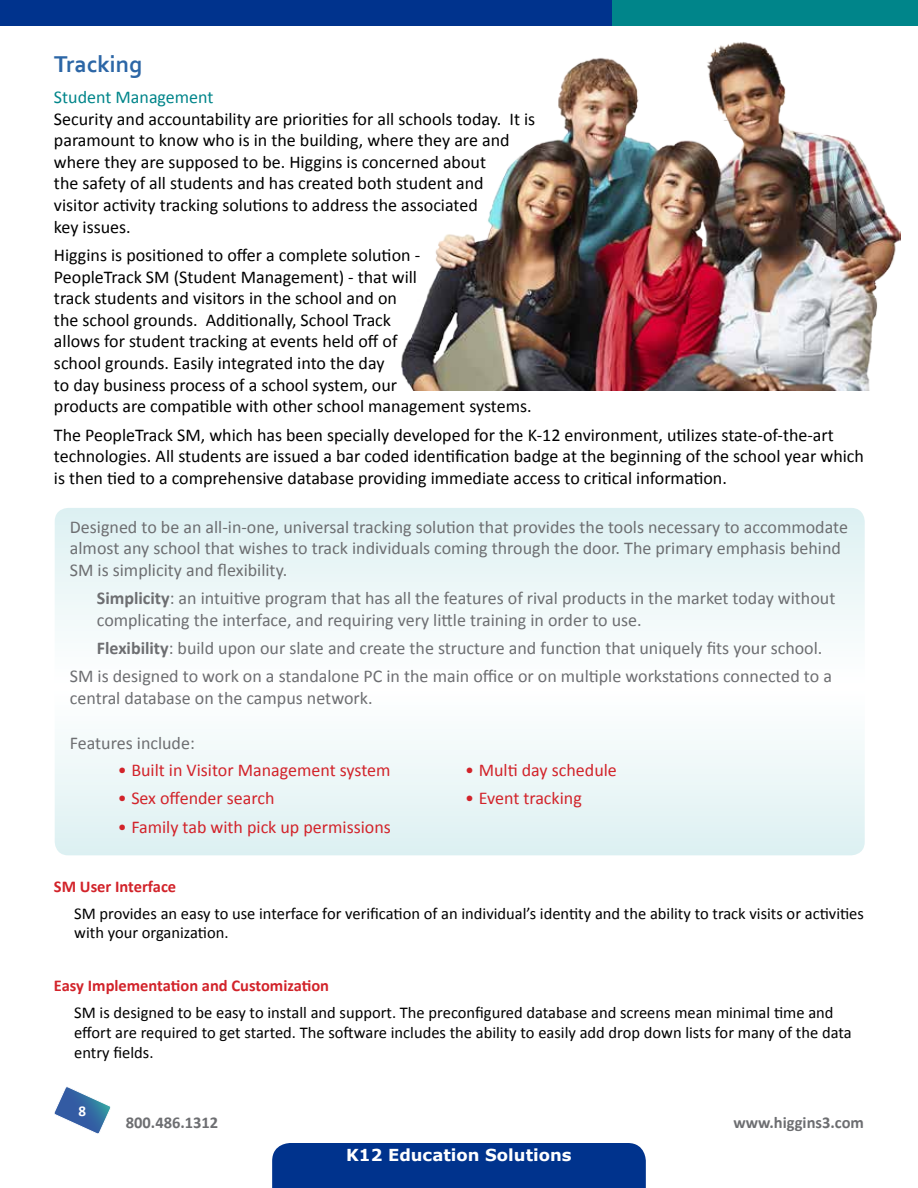
<style>
.page{position:relative;width:918px;height:1188px;background:#fff}
.page>*{position:absolute;margin:0;border:0;box-sizing:border-box;transform-origin:0 0}
.t1{font:700 24px "Corbel";color:#2c66a6}
.t2{font:18px/21.6px "Calibri";color:#000}
.t3{font:18px/21.6px "Calibri";color:#6d6e71}
.t4{font:18px "Calibri";color:#d2232a}
.t5{font:18px "Calibri";color:#00858a}
.t6{font:16.5px/19.8px "Calibri";color:#000}
.t7{font:700 16.5px "Calibri";color:#d2232a}
.t8{font:700 16.5px "Calibri";color:#6d6e71}
.t9{font:700 16.5px "Verdana";color:#fff}
.t10{font:700 15px "Calibri";color:#fff}
.s1{font-weight:700}
</style>
<div class="page">
<div style="left:0;top:0;width:612px;height:26px;background:#00338d"></div>
<div style="left:612px;top:0;width:306px;height:26px;background:#00858a"></div>
<svg style="left:54px;top:1086px;width:57px;height:48px"></svg>
<div style="left:272px;top:1143px;width:374px;height:45px;background:#00338d"></div>
<svg style="left:55px;top:508px;width:810px;height:347px"></svg>
<img style="left:401px;top:42px;width:500px;height:349px">
<h1 class="t1" style="left:54px;top:49px;width:90px">Tracking</h1>
<p class="t5" style="left:54px;top:86px;width:161px">Student Management</p>
<p class="t2" style="left:54px;top:108px;width:483px">Security and accountability are priorities for all schools today. It is paramount to know who is in the building, where they are and where they are supposed to be. Higgins is concerned about<br>the safety of all students and has created both student and<br>visitor activity tracking solutions to address the associated<br>key issues.</p>
<p class="t2" style="left:54px;top:244px;width:479px">Higgins is positioned to offer a complete solution -<br>PeopleTrack SM (Student Management) - that will<br>track students and visitors in the school and on<br>the school grounds. Additionally, School Track<br>allows for student tracking at events held off of<br>school grounds. Easily integrated into the day<br>to day business process of a school system, our<br>products are compatible with other school management systems.</p>
<p class="t2" style="left:54px;top:424px;width:811px">The PeopleTrack SM, which has been specially developed for the K-12 environment, utilizes state-of-the-art technologies. All students are issued a bar coded identification badge at the beginning of the school year which is then tied to a comprehensive database providing immediate access to critical information.</p>
<p class="t3" style="left:70px;top:516px;width:780px">Designed to be an all-in-one, universal tracking solution that provides the tools necessary to accommodate almost any school that wishes to track individuals coming through the door. The primary emphasis behind<br>SM is simplicity and flexibility.</p>
<p class="t3" style="left:97px;top:587px;width:740px"><span class="s1">Simplicity</span>: an intuitive program that has all the features of rival products in the market today without complicating the interface, and requiring very little training in order to use.</p>
<p class="t3" style="left:70px;top:634px;width:764px;line-height:28.3px;text-indent:27px"><span class="s1">Flexibility</span>: build upon our slate and create the structure and function that uniquely fits your school.<br>SM is designed to work on a standalone PC in the main office or on multiple workstations connected to a</p>
<p class="t3" style="left:70px;top:687px;width:304px">central database on the campus network.</p>
<p class="t3" style="left:70px;top:732px;width:127px">Features include:</p>
<p class="t4" style="left:118px;top:759px;width:274px">• Built in Visitor Management system</p>
<p class="t4" style="left:118px;top:787px;width:158px">• Sex offender search</p>
<p class="t4" style="left:118px;top:815px;width:275px">• Family tab with pick up permissions</p>
<p class="t4" style="left:465px;top:759px;width:153px">• Multi day schedule</p>
<p class="t4" style="left:465px;top:787px;width:118px">• Event tracking</p>
<p class="t7" style="left:54px;top:876px;width:124px">SM User Interface</p>
<p class="t6" style="left:74px;top:903px;width:791px">SM provides an easy to use interface for verification of an individual’s identity and the ability to track visits or activities with your organization.</p>
<p class="t7" style="left:54px;top:975px;width:277px">Easy Implementation and Customization</p>
<p class="t6" style="left:74px;top:1003px;width:779px">SM is designed to be easy to install and support. The preconfigured database and screens mean minimal time and effort are required to get started. The software includes the ability to easily add drop down lists for many of the data entry fields.</p>
<p class="t10" style="left:79px;top:1101px;width:9px">8</p>
<p class="t8" style="left:126px;top:1112px;width:94px">800.486.1312</p>
<p class="t8" style="left:733px;top:1112px;width:132px">www.higgins3.com</p>
<p class="t9" style="left:346px;top:1143px;width:227px">K12 Education Solutions</p>
</div>
